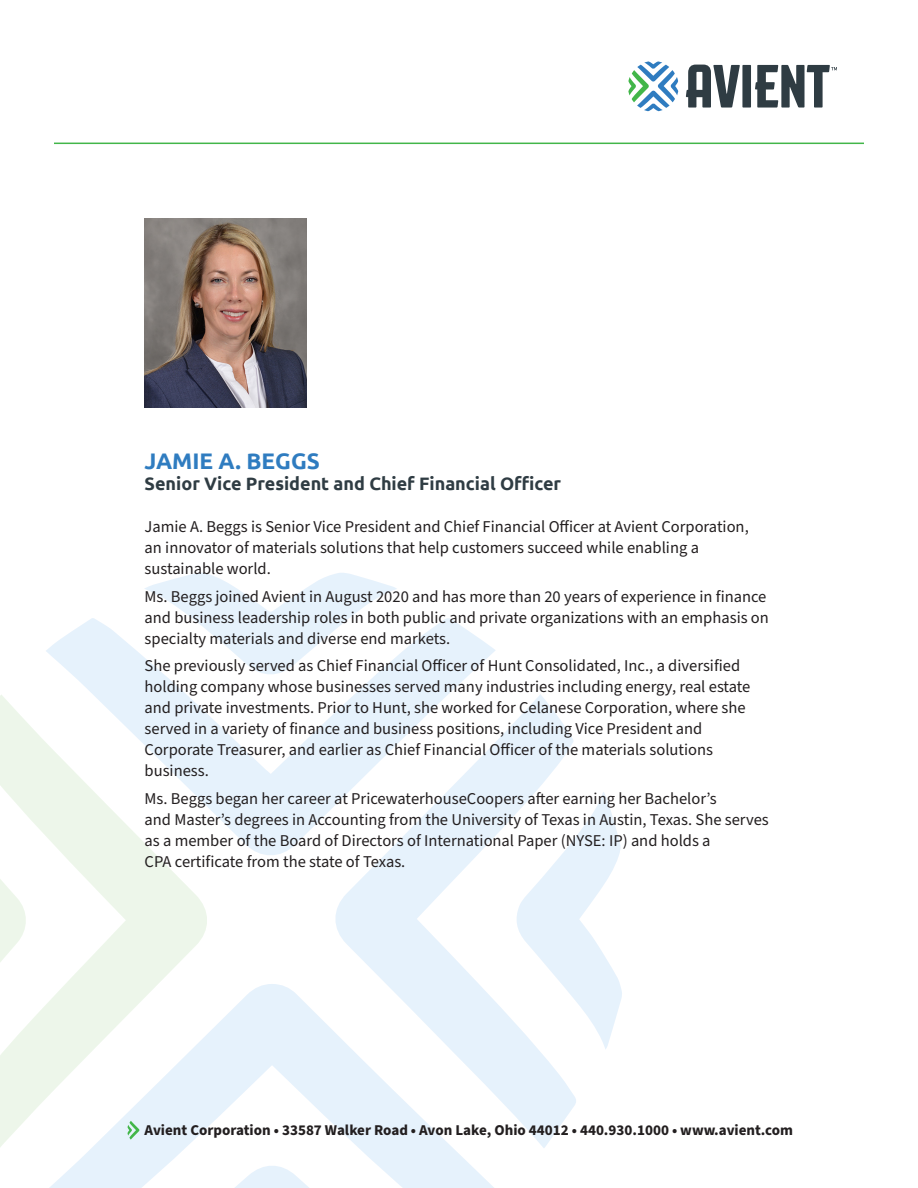
<style>
.page{position:relative;width:918px;height:1188px;background:#fff}
.page>*{position:absolute;margin:0;border:0;box-sizing:border-box;transform-origin:0 0}
.t1{font:700 22.5px "Ubuntu";color:#2f7cc0}
.t2{font:700 18px "Ubuntu";color:#2f3c43}
.t3{font:16.5px/21px "Source Sans Pro";color:#231f20}
.t4{font:700 15px "Source Sans Pro";color:#231f20}
</style>
<div class="page">
<img style="left:145px;top:218px;width:162px;height:189px">
<svg style="left:628px;top:61px;width:50px;height:50px"></svg>
<svg style="left:686px;top:65px;width:151px;height:43px"></svg>
<svg style="left:46px;top:572px;width:576px;height:616px"></svg>
<svg style="left:0;top:694px;width:211px;height:455px"></svg>
<hr style="left:54px;top:143px;width:810px;height:1px;background:#42b649">
<svg style="left:127px;top:1121px;width:13px;height:19px"></svg>
<p class="t1" style="left:145px;top:447px;width:177px">JAMIE A. BEGGS</p>
<p class="t2" style="left:145px;top:473px;width:418px">Senior Vice President and Chief Financial Officer</p>
<p class="t3" style="left:145px;top:516px;width:606px">Jamie A. Beggs is Senior Vice President and Chief Financial Officer at Avient Corporation, an innovator of materials solutions that help customers succeed while enabling a sustainable world.</p>
<p class="t3" style="left:145px;top:586px;width:626px">Ms. Beggs joined Avient in August 2020 and has more than 20 years of experience in finance and business leadership roles in both public and private organizations with an emphasis on specialty materials and diverse end markets.</p>
<p class="t3" style="left:145px;top:656px;width:597px">She previously served as Chief Financial Officer of Hunt Consolidated, Inc., a diversified</p>
<p class="t3" style="left:145px;top:677px;width:607px">holding company whose businesses served many industries including energy, real estate</p>
<p class="t3" style="left:145px;top:698px;width:603px">and private investments. Prior to Hunt, she worked for Celanese Corporation, where she</p>
<p class="t3" style="left:145px;top:719px;width:559px">served in a variety of finance and business positions, including Vice President and</p>
<p class="t3" style="left:145px;top:740px;width:570px">Corporate Treasurer, and earlier as Chief Financial Officer of the materials solutions</p>
<p class="t3" style="left:145px;top:761px;width:66px">business.</p>
<p class="t3" style="left:145px;top:789px;width:574px">Ms. Beggs began her career at PricewaterhouseCoopers after earning her Bachelor’s</p>
<p class="t3" style="left:145px;top:810px;width:626px">and Master’s degrees in Accounting from the University of Texas in Austin, Texas. She serves</p>
<p class="t3" style="left:145px;top:831px;width:567px">as a member of the Board of Directors of International Paper (NYSE: IP) and holds a</p>
<p class="t3" style="left:145px;top:852px;width:262px">CPA certificate from the state of Texas.</p>
<p class="t4" style="left:145px;top:1119px;width:650px">Avient Corporation • 33587 Walker Road • Avon Lake, Ohio 44012 • 440.930.1000 • www.avient.com</p>
</div>
